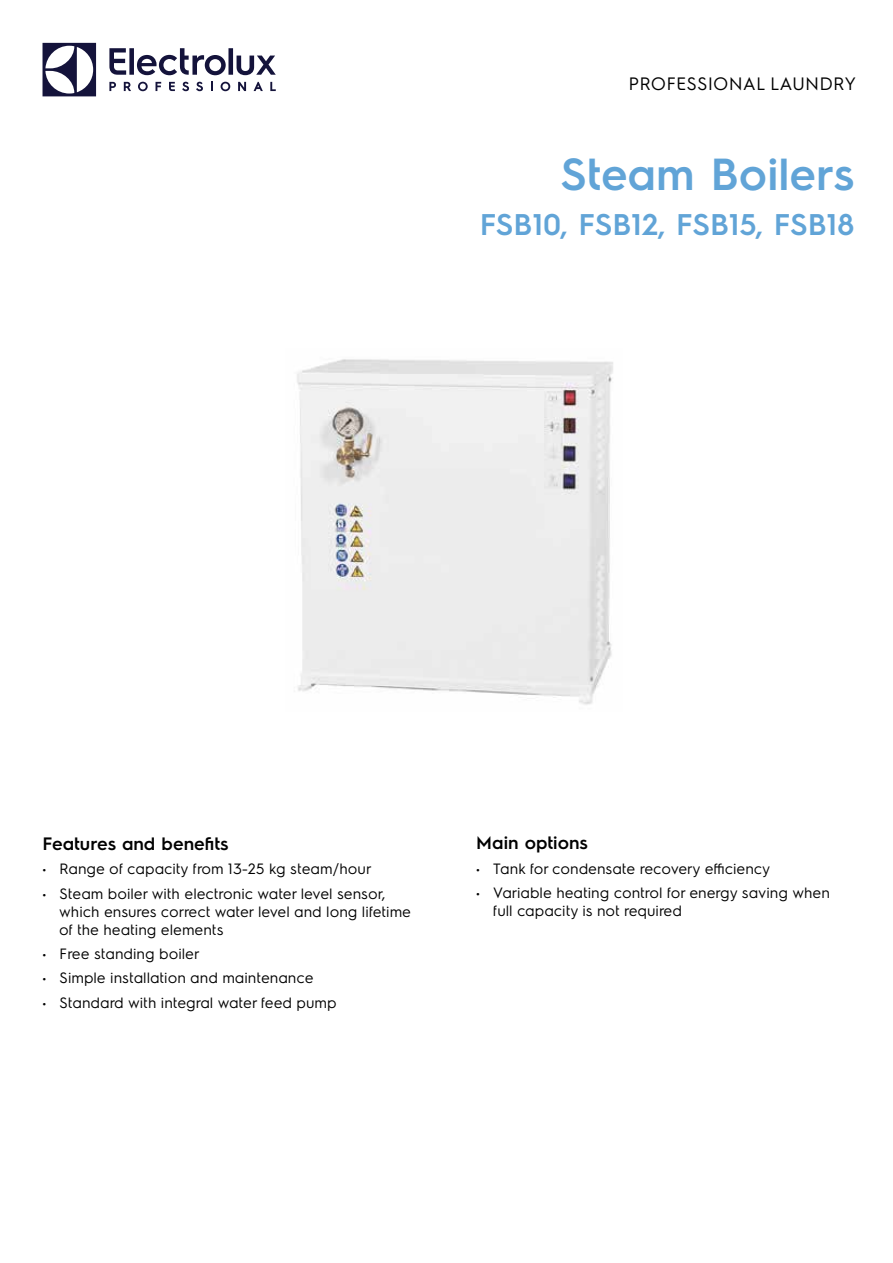
<style>
.page{position:relative;width:893px;height:1263px;background:#fff}
.page>*{position:absolute;margin:0;border:0;box-sizing:border-box;transform-origin:0 0}
.t1{font:600 45px "Electrolux Sans";color:#61a4d7}
.t2{font:600 30px "Electrolux Sans";letter-spacing:-.005em;color:#61a4d7}
.t3{font:600 18px "Electrolux Sans";color:#000}
.t4{font:18px "Electrolux Sans";color:#000}
.t5{font:15px/18px "Electrolux Sans";color:#000}
</style>
<div class="page">
<svg style="left:43px;top:43px;width:53px;height:53px"></svg>
<svg style="left:109px;top:48px;width:167px;height:27px"></svg>
<svg style="left:270px;top:82px;width:6px;height:9px"></svg>
<svg style="left:221px;top:82px;width:9px;height:9px"></svg>
<svg style="left:211px;top:82px;width:2px;height:9px"></svg>
<svg style="left:196px;top:82px;width:7px;height:9px"></svg>
<svg style="left:182px;top:82px;width:7px;height:9px"></svg>
<svg style="left:169px;top:82px;width:6px;height:9px"></svg>
<svg style="left:156px;top:82px;width:5px;height:9px"></svg>
<svg style="left:138px;top:82px;width:10px;height:9px"></svg>
<svg style="left:124px;top:82px;width:7px;height:9px"></svg>
<svg style="left:109px;top:82px;width:7px;height:9px"></svg>
<svg style="left:254px;top:82px;width:9px;height:9px"></svg>
<svg style="left:238px;top:82px;width:8px;height:9px"></svg>
<img style="left:297px;top:359px;width:316px;height:346px">
<p class="t4" style="left:629px;top:71px;width:229px">PROFESSIONAL LAUNDRY</p>
<h1 class="t1" style="left:560px;top:143px;width:296px">Steam Boilers</h1>
<h2 class="t2" style="left:480px;top:204px;width:377px">FSB10, FSB12, FSB15, FSB18</h2>
<p class="t3" style="left:43px;top:831px;width:188px">Features and benefits</p>
<p class="t5" style="left:43px;top:859px;width:331px">• Range of capacity from 13-25 kg steam/hour</p>
<p class="t5" style="left:60px;top:883px;width:353px;text-indent:-17px">• Steam boiler with electronic water level sensor, which ensures correct water level and long lifetime of the heating elements</p>
<p class="t5" style="left:43px;top:944px;width:159px">• Free standing boiler</p>
<p class="t5" style="left:43px;top:968px;width:273px">• Simple installation and maintenance</p>
<p class="t5" style="left:43px;top:992px;width:296px">• Standard with integral water feed pump</p>
<p class="t3" style="left:476px;top:830px;width:113px">Main options</p>
<p class="t5" style="left:476px;top:859px;width:296px">• Tank for condensate recovery efficiency</p>
<p class="t5" style="left:493px;top:883px;width:338px;text-indent:-17px">• Variable heating control for energy saving when full capacity is not required</p>
</div>
